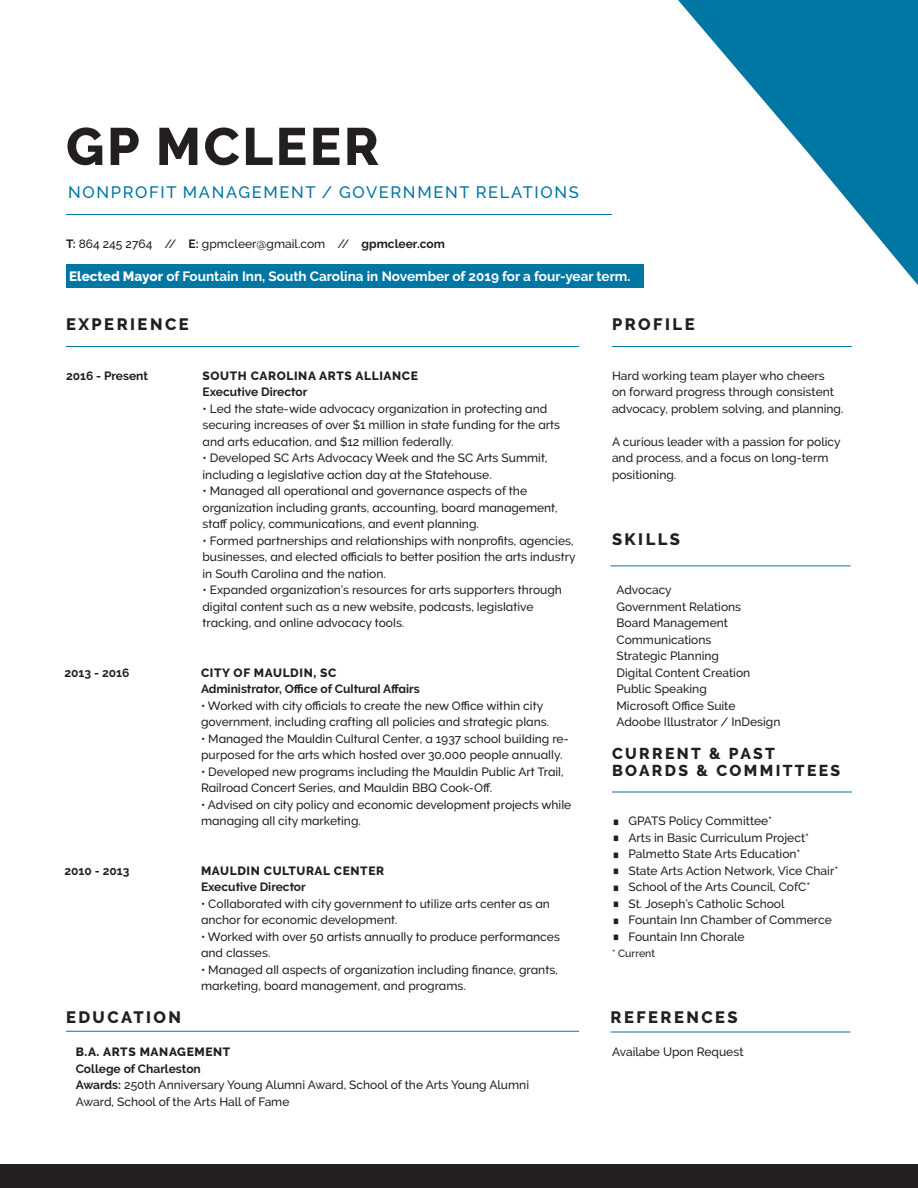
<style>
.page{position:relative;width:918px;height:1188px;background:#fff}
.page>*{position:absolute;margin:0;border:0;box-sizing:border-box;transform-origin:0 0}
.t1{font:800 52.5px "Raleway";letter-spacing:.05em;color:#231f20}
.t2{font:800 33px "Raleway";color:#231f20}
.Section_Title{font:800 16.5px "Raleway";letter-spacing:.15em;color:#231f20}
.t3{font:500 16.5px "Raleway";letter-spacing:.1em;color:#0076a3}
.Section_Title-2{font:800 15.75px "Raleway";letter-spacing:.15em;color:#231f20}
.Body_Text{font:700 13.5px "Raleway";color:#fff}
.Body_Text-2{font:500 12px/16.5px "Raleway";color:#231f20}
.Body_Text-3{font:700 12px "Raleway";color:#231f20}
.Subsection{font:800 12px "Raleway";letter-spacing:.05em;color:#231f20}
.Body_Text-4{font:500 10.5px "Raleway";color:#231f20}
.s1{font-weight:700}
.s2{font-weight:800}
</style>
<div class="page">
<div style="left:0;top:1164px;width:918px;height:24px;background:#231f20"></div>
<svg style="left:678px;top:0;width:240px;height:285px"></svg>
<hr style="left:66px;top:214px;width:546px;height:1px;background:#0076a3">
<hr style="left:612px;top:346px;width:240px;height:1px;background:#0076a3">
<hr style="left:66px;top:346px;width:513px;height:1px;background:#0076a3">
<hr style="left:610px;top:1032px;width:240px;height:1px;background:#0076a3">
<hr style="left:612px;top:792px;width:240px;height:1px;background:#0076a3">
<hr style="left:66px;top:1031px;width:513px;height:1px;background:#0076a3">
<hr style="left:610px;top:566px;width:240px;height:1px;background:#0076a3">
<div style="left:66px;top:264px;width:578px;height:24px;background:#0076a3"></div>
<h1 class="t1" style="left:66px;top:117px;width:315px">GP MCLEER</h1>
<h3 class="t3" style="left:68px;top:183px;width:512px">NONPROFIT MANAGEMENT / GOVERNMENT RELATIONS</h3>
<p class="Body_Text-2" style="left:66px;top:235px;width:380px"><span class="s1">T:</span> 864 245 2764 // <span class="s1">E:</span> gpmcleer@gmail.com // <span class="s1">gpmcleer.com</span></p>
<p class="Body_Text" style="left:69px;top:268px;width:563px"><span class="s2">Elected Mayor</span> of Fountain Inn, South Carolina in November of 2019 for a four-year term.</p>
<p class="Section_Title" style="left:66px;top:315px;width:124px">EXPERIENCE</p>
<p class="Section_Title" style="left:612px;top:315px;width:84px">PROFILE</p>
<p class="Body_Text-3" style="left:66px;top:368px;width:84px">2016 - Present</p>
<p class="Body_Text-3" style="left:64px;top:665px;width:66px">2013 - 2016</p>
<p class="Body_Text-3" style="left:64px;top:863px;width:66px">2010 - 2013</p>
<p class="Subsection" style="left:202px;top:368px;width:217px">SOUTH CAROLINA ARTS ALLIANCE</p>
<p class="Body_Text-3" style="left:202px;top:385px;width:106px">Executive Director</p>
<p class="Body_Text-2" style="left:202px;top:400px;width:359px">• Led the state-wide advocacy organization in protecting and securing increases of over $1 million in state funding for the arts and arts education, and $12 million federally.</p>
<p class="Body_Text-2" style="left:202px;top:450px;width:346px">• Developed SC Arts Advocacy Week and the SC Arts Summit, including a legislative action day at the Statehouse.</p>
<p class="Body_Text-2" style="left:202px;top:483px;width:357px">• Managed all operational and governance aspects of the organization including grants, accounting, board management, staff policy, communications, and event planning.</p>
<p class="Body_Text-2" style="left:202px;top:532px;width:375px">• Formed partnerships and relationships with nonprofits, agencies, businesses, and elected officials to better position the arts industry in South Carolina and the nation.</p>
<p class="Body_Text-2" style="left:202px;top:582px;width:361px">• Expanded organization’s resources for arts supporters through digital content such as a new website, podcasts, legislative tracking, and online advocacy tools.</p>
<p class="Subsection" style="left:201px;top:665px;width:137px">CITY OF MAULDIN, SC</p>
<p class="Body_Text-3" style="left:201px;top:682px;width:220px">Administrator, Office of Cultural Affairs</p>
<p class="Body_Text-2" style="left:201px;top:697px;width:350px">• Worked with city officials to create the new Office within city government, including crafting all policies and strategic plans.</p>
<p class="Body_Text-2" style="left:201px;top:730px;width:369px">• Managed the Mauldin Cultural Center, a 1937 school building re&shy;purposed for the arts which hosted over 30,000 people annually.</p>
<p class="Body_Text-2" style="left:201px;top:763px;width:364px">• Developed new programs including the Mauldin Public Art Trail,<br>Railroad Concert Series, and Mauldin BBQ Cook-Off.</p>
<p class="Body_Text-2" style="left:201px;top:796px;width:372px">• Advised on city policy and economic development projects while managing all city marketing.</p>
<p class="Subsection" style="left:201px;top:863px;width:185px">MAULDIN CULTURAL CENTER</p>
<p class="Body_Text-3" style="left:201px;top:880px;width:106px">Executive Director</p>
<p class="Body_Text-2" style="left:201px;top:895px;width:350px">• Collaborated with city government to utilize arts center as an anchor for economic development.</p>
<p class="Body_Text-2" style="left:201px;top:928px;width:360px">• Worked with over 50 artists annually to produce performances and classes.</p>
<p class="Body_Text-2" style="left:201px;top:961px;width:358px">• Managed all aspects of organization including finance, grants, marketing, board management, and programs.</p>
<p class="Section_Title" style="left:66px;top:1008px;width:117px">EDUCATION</p>
<p class="Subsection" style="left:76px;top:1045px;width:156px">B.A. ARTS MANAGEMENT</p>
<p class="Body_Text-3" style="left:76px;top:1061px;width:127px">College of Charleston</p>
<p class="Body_Text-2" style="left:76px;top:1077px;width:455px"><span class="s1">Awards:</span> 250th Anniversary Young Alumni Award, School of the Arts Young Alumni<br>Award, School of the Arts Hall of Fame</p>
<p class="Body_Text-2" style="left:612px;top:367px;width:233px">Hard working team player who cheers<br>on forward progress through consistent advocacy, problem solving, and planning.</p>
<p class="Body_Text-2" style="left:612px;top:433px;width:230px">A curious leader with a passion for policy and process, and a focus on long-term positioning.</p>
<p class="Section_Title" style="left:612px;top:529px;width:70px">SKILLS</p>
<p class="Body_Text-2" style="left:616px;top:582px;width:57px">Advocacy</p>
<p class="Body_Text-2" style="left:616px;top:598px;width:126px">Government Relations</p>
<p class="Body_Text-2" style="left:616px;top:615px;width:113px">Board Management</p>
<p class="Body_Text-2" style="left:616px;top:631px;width:97px">Communications</p>
<p class="Body_Text-2" style="left:616px;top:648px;width:104px">Strategic Planning</p>
<p class="Body_Text-2" style="left:616px;top:664px;width:135px">Digital Content Creation</p>
<p class="Body_Text-2" style="left:616px;top:681px;width:92px">Public Speaking</p>
<p class="Body_Text-2" style="left:616px;top:697px;width:121px">Microsoft Office Suite</p>
<p class="Body_Text-2" style="left:616px;top:714px;width:165px">Adoobe Illustrator / InDesign</p>
<p class="Section_Title-2" style="left:612px;top:745px;width:164px">CURRENT &amp; PAST</p>
<p class="Section_Title-2" style="left:612px;top:761px;width:230px">BOARDS &amp; COMMITTEES</p>
<p class="t2" style="left:612px;top:802px;width:9px">∙</p>
<p class="Body_Text-2" style="left:628px;top:813px;width:145px">GPATS Policy Committee*</p>
<p class="t2" style="left:612px;top:819px;width:9px">∙</p>
<p class="Body_Text-2" style="left:628px;top:829px;width:182px">Arts in Basic Curriculum Project*</p>
<p class="t2" style="left:612px;top:835px;width:9px">∙</p>
<p class="Body_Text-2" style="left:628px;top:846px;width:173px">Palmetto State Arts Education*</p>
<p class="t2" style="left:612px;top:852px;width:9px">∙</p>
<p class="Body_Text-2" style="left:628px;top:862px;width:211px">State Arts Action Network, Vice Chair*</p>
<p class="t2" style="left:612px;top:868px;width:9px">∙</p>
<p class="Body_Text-2" style="left:628px;top:879px;width:183px">School of the Arts Council, CofC*</p>
<p class="t2" style="left:612px;top:885px;width:9px">∙</p>
<p class="Body_Text-2" style="left:628px;top:895px;width:158px">St. Joseph’s Catholic School</p>
<p class="t2" style="left:612px;top:901px;width:9px">∙</p>
<p class="Body_Text-2" style="left:628px;top:912px;width:205px">Fountain Inn Chamber of Commerce</p>
<p class="t2" style="left:612px;top:918px;width:9px">∙</p>
<p class="Body_Text-2" style="left:628px;top:928px;width:118px">Fountain Inn Chorale</p>
<p class="Body_Text-4" style="left:612px;top:947px;width:45px">* Current</p>
<p class="Section_Title" style="left:610px;top:1008px;width:129px">REFERENCES</p>
<p class="Body_Text-2" style="left:612px;top:1044px;width:133px">Availabe Upon Request</p>
</div>
